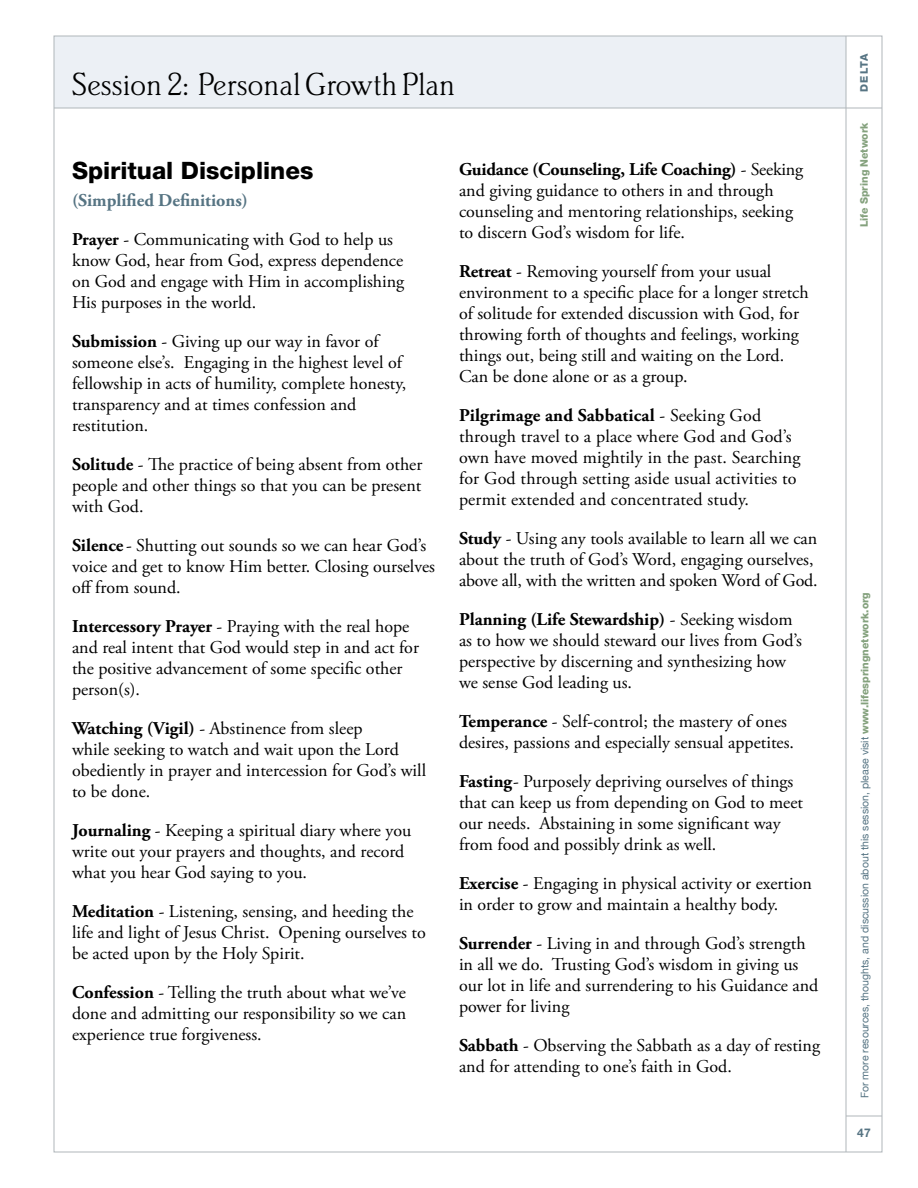
<style>
.page{position:relative;width:918px;height:1188px;background:#fff}
.page>*{position:absolute;margin:0;border:0;box-sizing:border-box;transform-origin:0 0}
.t1{font:31.5px "Bethany";letter-spacing:.015em;color:#000}
.t2{font:800 24px "Helvetica Neue LT Std";color:#000}
.t3{font:18px/21px "Adobe Garamond Pro";color:#000}
.t4{font:700 12px "Helvetica Neue LT Std";color:#567483}
.t5{font:10.5px "Helvetica Neue";color:#567483}
.t6{font:800 10.5px "Helvetica Neue LT Std";color:#84a17d}
.t7{font:800 10.5px "Helvetica Neue LT Std";letter-spacing:.06em;color:#567483}
.s1{font-weight:700;color:#567483}
.s2{font-weight:700}
.s3{font-family:"Helvetica Neue LT Std";font-weight:800;color:#84a17d}
</style>
<div class="page">
<div style="left:54px;top:36px;width:792px;height:72px;background:#ecf0f5"></div>
<hr style="left:54px;top:108px;width:828px;height:1px;background:#b0b7bb">
<hr style="left:846px;top:36px;width:1px;height:1116px;background:#b0b7bb">
<hr style="left:846px;top:1116px;width:36px;height:1px;background:#b0b7bb">
<h1 class="t1" style="left:72px;top:67px;width:384px">Session 2: Personal Growth Plan</h1>
<h2 class="t2" style="left:72px;top:156px;width:243px">Spiritual Disciplines</h2>
<p class="t3" style="left:72px;top:182px;width:323px;line-height:39px"><span class="s1">(Simplified Definitions)<br></span><span class="s2">Prayer</span> - Communicating with God to help us</p>
<p class="t3" style="left:72px;top:251px;width:334px;text-align:justify">know God, hear from God, express dependence on God and engage with Him in accomplishing His purposes in the world.</p>
<p class="t3" style="left:72px;top:332px;width:336px"><span class="s2">Submission</span> - Giving up our way in favor of someone else’s. Engaging in the highest level of fellowship in acts of humility, complete honesty, transparency and at times confession and restitution.</p>
<p class="t3" style="left:72px;top:455px;width:352px;text-align:justify"><span class="s2">Solitude</span> - The practice of being absent from other people and other things so that you can be present with God.</p>
<p class="t3" style="left:72px;top:536px;width:365px"><span class="s2">Silence</span> - Shutting out sounds so we can hear God’s voice and get to know Him better. Closing ourselves off from sound.</p>
<p class="t3" style="left:72px;top:617px;width:349px"><span class="s2">Intercessory Prayer</span> - Praying with the real hope and real intent that God would step in and act for the positive advancement of some specific other person(s).</p>
<p class="t3" style="left:72px;top:719px;width:356px"><span class="s2">Watching (Vigil)</span> - Abstinence from sleep<br>while seeking to watch and wait upon the Lord obediently in prayer and intercession for God’s will to be done.</p>
<p class="t3" style="left:72px;top:821px;width:341px"><span class="s2">Journaling</span> - Keeping a spiritual diary where you write out your prayers and thoughts, and record what you hear God saying to you.</p>
<p class="t3" style="left:72px;top:902px;width:355px"><span class="s2">Meditation</span> - Listening, sensing, and heeding the life and light of Jesus Christ. Opening ourselves to be acted upon by the Holy Spirit.</p>
<p class="t3" style="left:72px;top:983px;width:336px;text-align:justify"><span class="s2">Confession</span> - Telling the truth about what we’ve done and admitting our responsibility so we can experience true forgiveness.</p>
<p class="t3" style="left:459px;top:160px;width:346px"><span class="s2">Guidance (Counseling, Life Coaching)</span> - Seeking and giving guidance to others in and through counseling and mentoring relationships, seeking to discern God’s wisdom for life.</p>
<p class="t3" style="left:459px;top:262px;width:351px"><span class="s2">Retreat</span> - Removing yourself from your usual environment to a specific place for a longer stretch of solitude for extended discussion with God, for throwing forth of thoughts and feelings, working things out, being still and waiting on the Lord.<br>Can be done alone or as a group.</p>
<p class="t3" style="left:459px;top:406px;width:343px"><span class="s2">Pilgrimage and Sabbatical</span> - Seeking God through travel to a place where God and God’s own have moved mightily in the past. Searching for God through setting aside usual activities to permit extended and concentrated study.</p>
<p class="t3" style="left:459px;top:529px;width:360px"><span class="s2">Study</span> - Using any tools available to learn all we can about the truth of God’s Word, engaging ourselves, above all, with the written and spoken Word of God.</p>
<p class="t3" style="left:459px;top:610px;width:344px"><span class="s2">Planning (Life Stewardship)</span> - Seeking wisdom as to how we should steward our lives from God’s perspective by discerning and synthesizing how we sense God leading us.</p>
<p class="t3" style="left:459px;top:712px;width:336px"><span class="s2">Temperance</span> - Self-control; the mastery of ones desires, passions and especially sensual appetites.</p>
<p class="t3" style="left:459px;top:772px;width:346px"><span class="s2">Fasting</span>- Purposely depriving ourselves of things that can keep us from depending on God to meet our needs. Abstaining in some significant way from food and possibly drink as well.</p>
<p class="t3" style="left:459px;top:874px;width:354px"><span class="s2">Exercise</span> - Engaging in physical activity or exertion in order to grow and maintain a healthy body.</p>
<p class="t3" style="left:459px;top:934px;width:361px"><span class="s2">Surrender</span> - Living in and through God’s strength in all we do. Trusting God’s wisdom in giving us our lot in life and surrendering to his Guidance and power for living</p>
<p class="t3" style="left:459px;top:1036px;width:363px"><span class="s2">Sabbath</span> - Observing the Sabbath as a day of resting and for attending to one’s faith in God.</p>
<p class="t7" style="left:858px;top:92px;width:40px;rotate:-90deg">DELTA</p>
<p class="t6" style="left:858px;top:227px;width:106px;rotate:-90deg">Life Spring Network</p>
<p class="t5" style="left:856px;top:1098px;width:507px;rotate:-90deg">For more resources, thoughts, and discussion about this session, please visit <span class="s3">www.lifespringnetwork.org</span></p>
<p class="t4" style="left:857px;top:1125px;width:15px">47</p>
</div>
